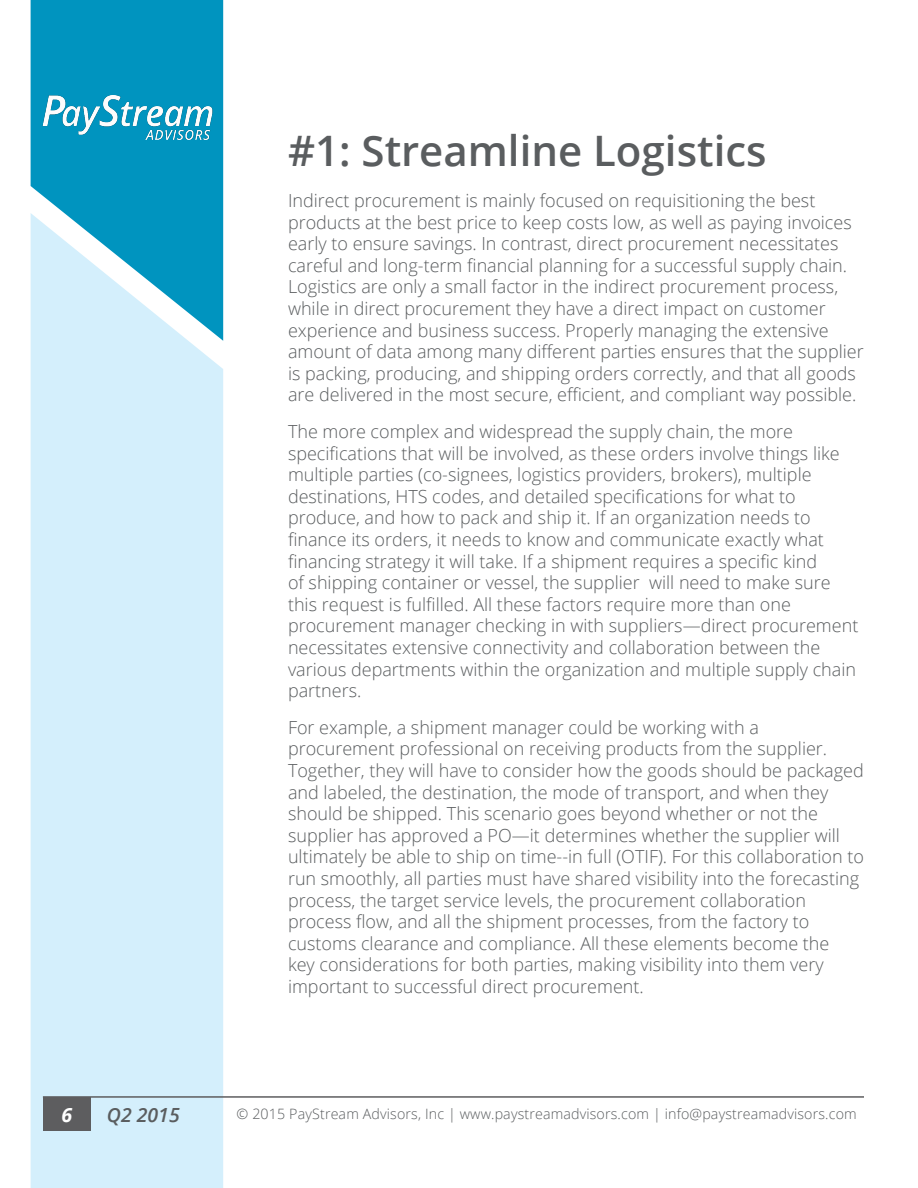
<style>
.page{position:relative;width:918px;height:1188px;background:#fff}
.page>*{position:absolute;margin:0;border:0;box-sizing:border-box;transform-origin:0 0}
.Report_-_SectionTitl{font:600 42px "Open Sans";color:#5a5d5f}
.t1{font:italic 600 19.5px "Open Sans";color:#5a5d5f}
.t2{font:italic 700 19.5px "Open Sans";color:#fff}
.t3{font:300 18px/21.6px "Open Sans";color:#5a5d5f}
.t4{font:300 14.25px "Open Sans";letter-spacing:.01em;color:#5a5d5f}
</style>
<div class="page">
<div style="left:31px;top:341px;width:192px;height:847px;background:#d4effc"></div>
<svg style="left:31px;top:0;width:192px;height:341px;background:#3cadcf"></svg>
<hr style="left:43px;top:1096px;width:821px;height:2px;background:#5d5d5f">
<div style="left:43px;top:1098px;width:48px;height:33px;background:#5d5d5f"></div>
<img style="left:38px;top:88px;width:179px;height:55px">
<p class="Report_-_SectionTitl" style="left:288px;top:122px;width:480px">#1: Streamline Logistics</p>
<p class="t3" style="left:288px;top:189px;width:577px">Indirect procurement is mainly focused on requisitioning the best products at the best price to keep costs low, as well as paying invoices early to ensure savings. In contrast, direct procurement necessitates careful and long-term financial planning for a successful supply chain.<br>Logistics are only a small factor in the indirect procurement process, while in direct procurement they have a direct impact on customer experience and business success. Properly managing the extensive amount of data among many different parties ensures that the supplier is packing, producing, and shipping orders correctly, and that all goods are delivered in the most secure, efficient, and compliant way possible.</p>
<p class="t3" style="left:288px;top:420px;width:572px">The more complex and widespread the supply chain, the more specifications that will be involved, as these orders involve things like multiple parties (co-signees, logistics providers, brokers), multiple destinations, HTS codes, and detailed specifications for what to produce, and how to pack and ship it. If an organization needs to finance its orders, it needs to know and communicate exactly what financing strategy it will take. If a shipment requires a specific kind<br>of shipping container or vessel, the supplier will need to make sure this request is fulfilled. All these factors require more than one procurement manager checking in with suppliers—direct procurement necessitates extensive connectivity and collaboration between the various departments within the organization and multiple supply chain partners.</p>
<p class="t3" style="left:288px;top:716px;width:578px">For example, a shipment manager could be working with a procurement professional on receiving products from the supplier.<br>Together, they will have to consider how the goods should be packaged and labeled, the destination, the mode of transport, and when they should be shipped. This scenario goes beyond whether or not the supplier has approved a PO—it determines whether the supplier will ultimately be able to ship on time--in full (OTIF). For this collaboration to run smoothly, all parties must have shared visibility into the forecasting process, the target service levels, the procurement collaboration process flow, and all the shipment processes, from the factory to customs clearance and compliance. All these elements become the<br>key considerations for both parties, making visibility into them very important to successful direct procurement.</p>
<p class="t2" style="left:62px;top:1101px;width:12px">6</p>
<p class="t1" style="left:107px;top:1101px;width:74px">Q2 2015</p>
<p class="t4" style="left:237px;top:1104px;width:622px">© 2015 PayStream Advisors, Inc | www.paystreamadvisors.com | info@paystreamadvisors.com</p>
</div>
